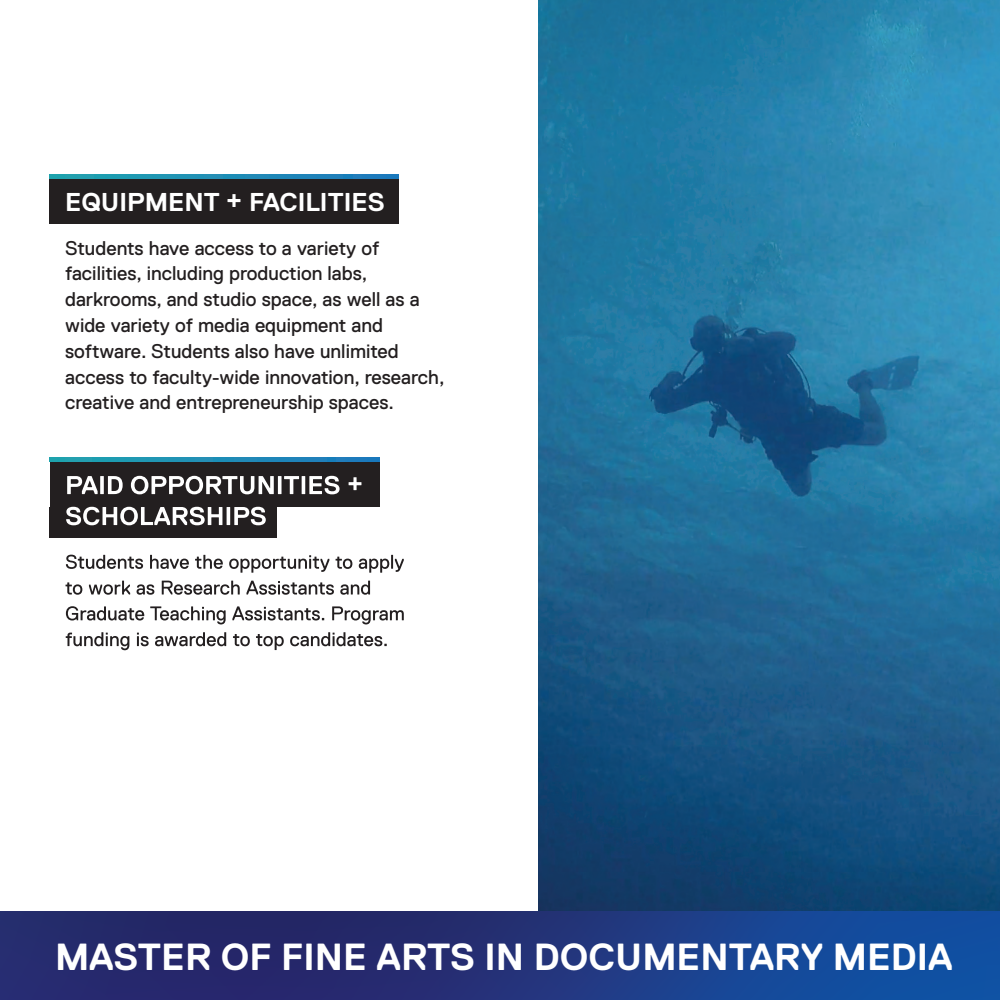
<style>
.page{position:relative;width:1000px;height:1000px;background:#fff}
.page>*{position:absolute;margin:0;border:0;box-sizing:border-box;transform-origin:0 0}
.t1{font:700 37.7px "Replica Std";color:#fff}
.t2{font:700 25.8px "Replica Std";color:#fff}
.t3{font:19.8px/25.8px "Replica Std";color:#231f20}
</style>
<div class="page">
<img style="left:539px;top:0;width:461px;height:911px">
<svg style="left:0;top:911px;width:1000px;height:89px;background:#1f367e"></svg>
<div style="left:50px;top:178px;width:349px;height:46px;background:#231f20"></div>
<svg style="left:50px;top:175px;width:349px;height:3px"></svg>
<div style="left:50px;top:462px;width:329px;height:45px;background:#231f20"></div>
<div style="left:50px;top:507px;width:227px;height:31px;background:#231f20"></div>
<svg style="left:50px;top:458px;width:329px;height:4px"></svg>
<svg style="left:67px;top:476px;width:56px;height:18px"></svg>
<svg style="left:131px;top:476px;width:209px;height:18px"></svg>
<svg style="left:349px;top:477px;width:12px;height:13px"></svg>
<svg style="left:66px;top:507px;width:200px;height:18px"></svg>
<svg style="left:66px;top:555px;width:77px;height:14px"></svg>
<svg style="left:150px;top:555px;width:39px;height:14px"></svg>
<svg style="left:195px;top:555px;width:28px;height:14px"></svg>
<svg style="left:229px;top:555px;width:100px;height:18px"></svg>
<svg style="left:336px;top:557px;width:16px;height:12px"></svg>
<svg style="left:359px;top:555px;width:45px;height:18px"></svg>
<svg style="left:66px;top:582px;width:16px;height:13px"></svg>
<svg style="left:89px;top:581px;width:41px;height:14px"></svg>
<svg style="left:137px;top:584px;width:17px;height:11px"></svg>
<svg style="left:162px;top:581px;width:78px;height:14px"></svg>
<svg style="left:246px;top:581px;width:88px;height:14px"></svg>
<svg style="left:340px;top:581px;width:30px;height:14px"></svg>
<svg style="left:66px;top:606px;width:78px;height:15px"></svg>
<svg style="left:150px;top:606px;width:76px;height:18px"></svg>
<svg style="left:232px;top:606px;width:92px;height:15px"></svg>
<svg style="left:332px;top:606px;width:72px;height:18px"></svg>
<svg style="left:66px;top:632px;width:63px;height:18px"></svg>
<svg style="left:137px;top:633px;width:12px;height:13px"></svg>
<svg style="left:155px;top:632px;width:71px;height:14px"></svg>
<svg style="left:233px;top:634px;width:17px;height:12px"></svg>
<svg style="left:256px;top:634px;width:28px;height:16px"></svg>
<svg style="left:290px;top:632px;width:97px;height:14px"></svg>
<h2 class="t2" style="left:65px;top:188px;width:321px">EQUIPMENT + FACILITIES</h2>
<p class="t3" style="left:65px;top:235px;width:381px">Students have access to a variety of facilities, including production labs, darkrooms, and studio space, as well as a wide variety of media equipment and software. Students also have unlimited access to faculty-wide innovation, research, creative and entrepreneurship spaces.</p>
<h1 class="t1" style="left:55px;top:936px;width:899px">MASTER OF FINE ARTS IN DOCUMENTARY MEDIA</h1>
</div>
